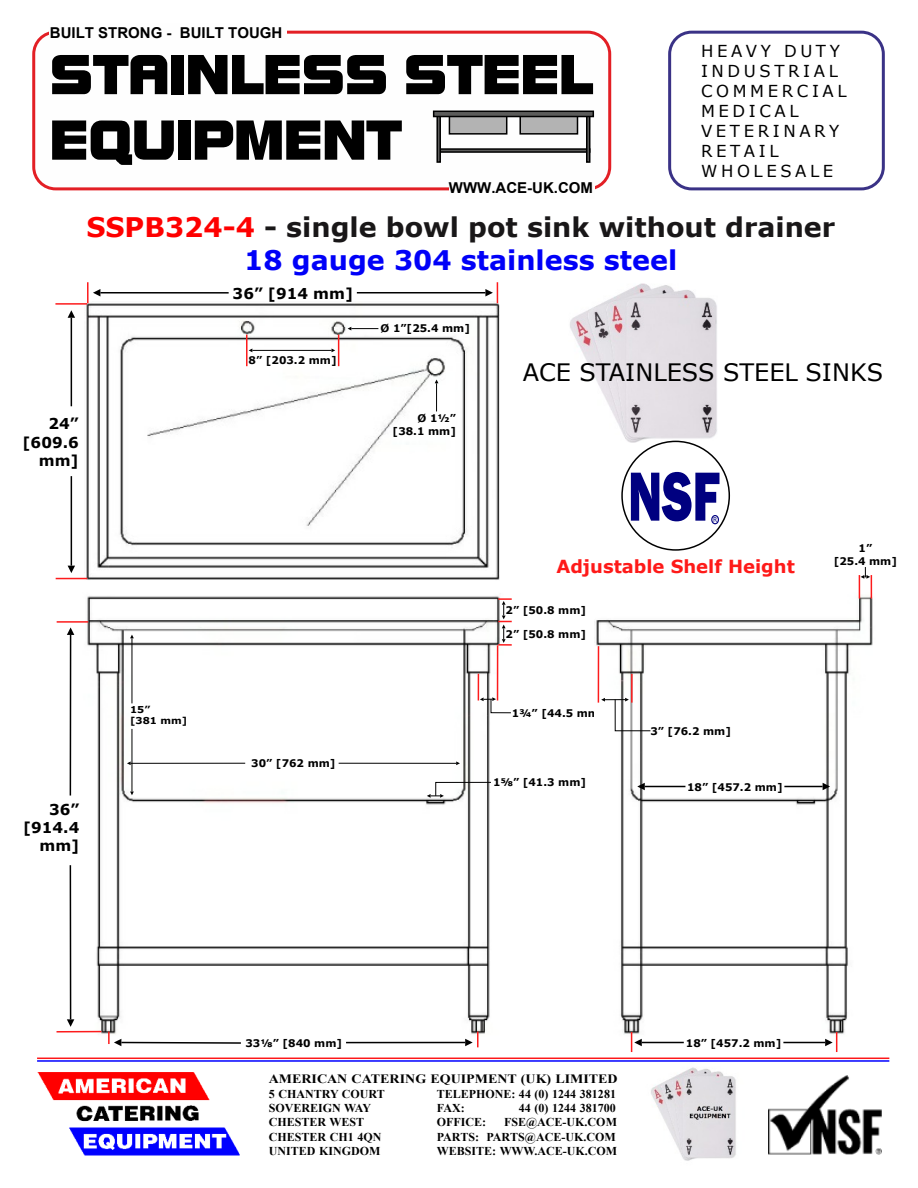
<style>
.page{position:relative;width:918px;height:1188px;background:#fff}
.page>*{position:absolute;margin:0;border:0;box-sizing:border-box;transform-origin:0 0}
.t1{font:800 72px "Franklin Gothic";color:#000080;scale:.69 1}
.t2{font:700 27px/32.8px "Verdana";color:#191718;text-align:center}
.t3{font:24px "Verdana";color:#000}
.t4{font:700 18px "Verdana";color:#fe1a19}
.t5{font:16.5px/20.1px "Verdana";letter-spacing:.22em;color:#000}
.t6{font:700 15px "Arial";color:#000}
.t7{font:700 15px/18.3px "Verdana";color:#000;text-align:right}
.t8{font:700 12.75px "Times New Roman";color:#000;scale:1.1 1}
.t9{font:700 12px/14.4px "Times New Roman";color:#000}
.t10{font:700 10.5px/12.8px "Verdana";color:#000;text-align:right}
.t11{font:700 9.45px/11.6px "Verdana";color:#000;scale:1.06 1}
.t12{font:6.9px "Verdana";color:#000080;scale:.87 1}
.s1{color:#fe0000}
.s2{color:#0000f8}
</style>
<div class="page">
<img style="left:85px;top:301px;width:414px;height:279px">
<hr style="left:100px;top:292px;width:129px;height:2px;background:#000">
<svg style="left:93px;top:289px;width:7px;height:7px"></svg>
<hr style="left:357px;top:292px;width:128px;height:1px;background:#000">
<hr style="left:87px;top:282px;width:2px;height:21px;background:#fd1b1c">
<svg style="left:485px;top:282px;width:13px;height:21px"></svg>
<hr style="left:55px;top:303px;width:32px;height:2px;background:#fd1b1c">
<hr style="left:56px;top:578px;width:31px;height:1px;background:#fd1b1c">
<hr style="left:71px;top:318px;width:1px;height:88px;background:#000">
<svg style="left:68px;top:310px;width:7px;height:8px"></svg>
<hr style="left:71px;top:476px;width:1px;height:90px;background:#000">
<svg style="left:68px;top:566px;width:7px;height:7px"></svg>
<hr style="left:246px;top:335px;width:2px;height:31px;background:#fd1b1c">
<hr style="left:338px;top:335px;width:1px;height:31px;background:#fd1b1c">
<hr style="left:252px;top:350px;width:80px;height:1px;background:#000">
<svg style="left:348px;top:327px;width:30px;height:3px"></svg>
<svg style="left:435px;top:380px;width:3px;height:31px"></svg>
<img style="left:570px;top:283px;width:147px;height:160px">
<img style="left:83px;top:596px;width:417px;height:438px">
<hr style="left:346px;top:1042px;width:119px;height:1px;background:#000">
<svg style="left:465px;top:1032px;width:14px;height:15px"></svg>
<svg style="left:108px;top:1032px;width:134px;height:14px"></svg>
<hr style="left:339px;top:763px;width:117px;height:1px;background:#000">
<svg style="left:456px;top:761px;width:4px;height:4px"></svg>
<hr style="left:131px;top:763px;width:114px;height:1px;background:#000">
<svg style="left:127px;top:761px;width:4px;height:4px"></svg>
<hr style="left:57px;top:621px;width:31px;height:2px;background:#fd1b1c">
<hr style="left:57px;top:1031px;width:44px;height:2px;background:#fd1b1c">
<hr style="left:70px;top:635px;width:1px;height:161px;background:#000">
<svg style="left:67px;top:627px;width:7px;height:8px"></svg>
<hr style="left:70px;top:865px;width:1px;height:154px;background:#000">
<svg style="left:67px;top:1019px;width:7px;height:8px"></svg>
<svg style="left:498px;top:598px;width:14px;height:48px"></svg>
<hr style="left:497px;top:645px;width:1px;height:56px;background:#fd1b1c">
<svg style="left:478px;top:674px;width:33px;height:40px"></svg>
<hr style="left:132px;top:638px;width:1px;height:65px;background:#000">
<svg style="left:130px;top:635px;width:4px;height:3px"></svg>
<hr style="left:132px;top:729px;width:1px;height:63px;background:#000">
<svg style="left:130px;top:792px;width:4px;height:3px"></svg>
<svg style="left:427px;top:782px;width:65px;height:16px"></svg>
<img style="left:596px;top:593px;width:277px;height:443px">
<hr style="left:598px;top:646px;width:1px;height:57px;background:#fd1b1c">
<hr style="left:631px;top:674px;width:2px;height:29px;background:#fd1b1c">
<svg style="left:601px;top:698px;width:50px;height:34px"></svg>
<hr style="left:642px;top:1042px;width:42px;height:1px;background:#000">
<svg style="left:631px;top:1032px;width:11px;height:20px"></svg>
<hr style="left:783px;top:1042px;width:42px;height:1px;background:#000">
<svg style="left:825px;top:1032px;width:12px;height:20px"></svg>
<hr style="left:645px;top:786px;width:40px;height:1px;background:#000">
<svg style="left:637px;top:783px;width:8px;height:7px"></svg>
<hr style="left:784px;top:786px;width:39px;height:1px;background:#000">
<svg style="left:823px;top:783px;width:7px;height:7px"></svg>
<svg style="left:859px;top:567px;width:13px;height:32px"></svg>
<hr style="left:37px;top:1058px;width:852px;height:1px;background:#fd1719">
<img style="left:651px;top:1067px;width:85px;height:94px">
<hr style="left:37px;top:1060px;width:852px;height:2px;background:#00f">
<img style="left:37px;top:1072px;width:203px;height:84px">
<img style="left:769px;top:1075px;width:112px;height:79px">
<div style="left:32px;top:31px;width:579px;height:159px;background:#fefefe;border:3px solid #e31f25;border-radius:22px"></div>
<svg style="left:52px;top:55px;width:115px;height:39px"></svg>
<div style="left:172px;top:55px;width:12px;height:39px;background:#000"></div>
<svg style="left:188px;top:55px;width:198px;height:39px"></svg>
<svg style="left:406px;top:55px;width:187px;height:39px"></svg>
<svg style="left:52px;top:120px;width:122px;height:45px"></svg>
<div style="left:178px;top:120px;width:13px;height:40px;background:#000"></div>
<svg style="left:195px;top:120px;width:207px;height:40px"></svg>
<div style="left:50px;top:23px;width:237px;height:21px;background:#fefefe"></div>
<div style="left:668px;top:31px;width:217px;height:159px;border:3px solid #3a3286;border-radius:22px"></div>
<div style="left:449px;top:178px;width:145px;height:21px;background:#fefefe"></div>
<svg style="left:441px;top:148px;width:145px;height:5px"></svg>
<svg style="left:436px;top:117px;width:5px;height:46px"></svg>
<svg style="left:586px;top:117px;width:4px;height:46px"></svg>
<div style="left:449px;top:114px;width:58px;height:21px;background:#b3b3b3;border:2px solid #000"></div>
<div style="left:519px;top:114px;width:59px;height:21px;background:#b3b3b3;border:2px solid #000"></div>
<svg style="left:433px;top:111px;width:161px;height:6px"></svg>
<div style="left:621px;top:441px;width:109px;height:110px;background:#fff;border:2px solid #000;border-radius:50%"></div>
<div style="left:711px;top:515px;width:8px;height:9px;background:#fff;border:1px solid #000080;border-radius:50%"></div>
<p class="t6" style="left:50px;top:27px;width:234px">BUILT STRONG - BUILT TOUGH</p>
<p class="t6" style="left:449px;top:182px;width:146px">WWW.ACE-UK.COM</p>
<h3 class="t5" style="left:701px;top:42px;width:147px">HEAVY DUTY<br>INDUSTRIAL<br>COMMERCIAL<br>MEDICAL<br>VETERINARY<br>RETAIL<br>WHOLESALE</h3>
<h2 class="t2" style="left:86px;top:213px;width:750px"><span class="s1">SSPB324-4</span> - single bowl pot sink without drainer<br><span class="s2">18 gauge 304 stainless steel</span></h2>
<p class="t7" style="left:233px;top:285px;width:122px">36” [914 mm]</p>
<p class="t7" style="left:22px;top:416px;width:58px">24” [609.6 mm]</p>
<p class="t7" style="left:23px;top:801px;width:58px">36” [914.4 mm]</p>
<p class="t11" style="left:130px;top:705px;width:55px">15”<br>[381 mm]</p>
<p class="t10" style="left:249px;top:355px;width:90px">8” [203.2 mm]</p>
<p class="t10" style="left:251px;top:758px;width:86px">30” [762 mm]</p>
<p class="t10" style="left:380px;top:322px;width:91px">Ø 1”[25.4 mm]</p>
<p class="t10" style="left:393px;top:413px;width:65px">Ø 1½” [38.1 mm]</p>
<h3 class="t3" style="left:523px;top:362px;width:362px">ACE STAINLESS STEEL SINKS</h3>
<h1 class="t1" style="left:628px;top:470px;width:135px">NSF</h1>
<p class="t12" style="left:713px;top:517px;width:6px">R</p>
<h3 class="t4" style="left:556px;top:559px;width:240px">Adjustable Shelf Height</h3>
<p class="t10" style="left:506px;top:605px;width:82px">2” [50.8 mm]</p>
<p class="t10" style="left:506px;top:629px;width:82px">2” [50.8 mm]</p>
<p class="t10" style="left:834px;top:543px;width:65px;text-align:center">1”<br>[25.4 mm]</p>
<p class="t10" style="left:512px;top:707px;width:95px">1¾” [44.5 mm]</p>
<p class="t10" style="left:493px;top:777px;width:95px">1⅝” [41.3 mm]</p>
<p class="t10" style="left:650px;top:726px;width:82px">3” [76.2 mm]</p>
<p class="t10" style="left:687px;top:781px;width:97px">18” [457.2 mm]</p>
<p class="t10" style="left:245px;top:1037px;width:98px">33⅛” [840 mm]</p>
<p class="t8" style="left:269px;top:1074px;width:319px">AMERICAN CATERING EQUIPMENT (UK) LIMITED</p>
<p class="t9" style="left:269px;top:1088px;width:118px">5 CHANTRY COURT<br>SOVEREIGN WAY<br>CHESTER WEST<br>CHESTER CH1 4QN<br>UNITED KINGDOM</p>
<p class="t9" style="left:437px;top:1088px;width:181px">TELEPHONE: 44 (0) 1244 381281<br>FAX:</p>
<p class="t9" style="left:519px;top:1102px;width:99px">44 (0) 1244 381700</p>
<p class="t9" style="left:437px;top:1116px;width:182px;text-indent:67px">FSE@ACE-UK.COM<br>PARTS: PARTS@ACE-UK.COM<br>WEBSITE: WWW.ACE-UK.COM</p>
<p class="t9" style="left:437px;top:1116px;width:51px">OFFICE:</p>
<p class="t10" style="left:686px;top:1037px;width:97px">18” [457.2 mm]</p>
</div>
